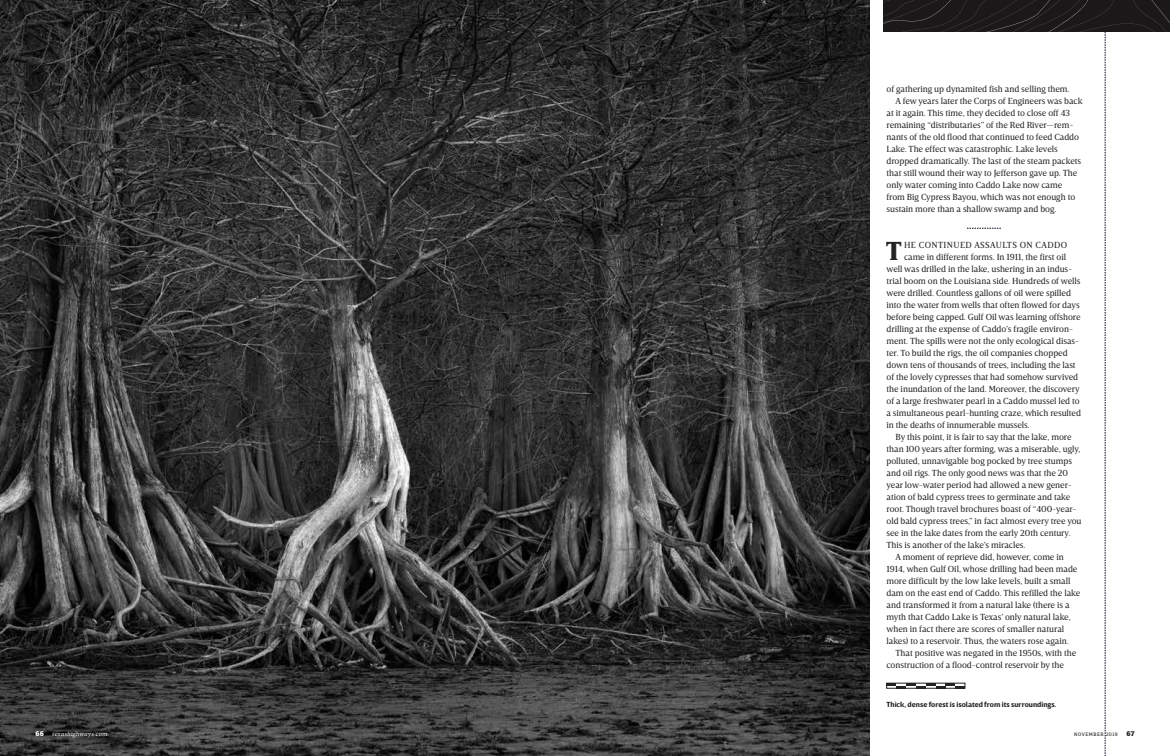
<style>
.page{position:relative;width:1170px;height:756px;background:#fff}
.page>*{position:absolute;margin:0;border:0;box-sizing:border-box;transform-origin:0 0}
.t1{font:900 26.6px "Breve Text";color:#242424}
.t2{font:9px "Breve Text";letter-spacing:-.005em;color:#242424}
.t3{font:9px "Breve Text";letter-spacing:.045em;color:#242424}
.t4{font:700 7.5px "Breve Sans Text";color:#242424}
.t5{font:900 7px "Breve Sans Text";color:#242424}
.t6{font:italic 6px "Breve Text";letter-spacing:.045em;color:#fff}
.t7{font:5px "Breve Slab Text";letter-spacing:.095em;color:#242424}
.s1{font-family:"Breve Sans Text";font-weight:900;font-style:normal;font-size:7px}
</style>
<div class="page">
<img style="left:0;top:0;width:869px;height:756px">
<svg style="left:883px;top:0;width:287px;height:756px"></svg>
<p class="t6" style="left:36px;top:730px;width:73px"><span class="s1">66</span> texashighways.com</p>
<p class="t2" style="left:886px;top:84px;width:185px">of gathering up dynamited fish and selling them.</p>
<p class="t2" style="left:896px;top:96px;width:189px">A few years later the Corps of Engineers was back</p>
<p class="t2" style="left:886px;top:108px;width:185px">at it again. This time, they decided to close off 43</p>
<p class="t2" style="left:886px;top:120px;width:188px">remaining “distributaries” of the Red River—rem-</p>
<p class="t2" style="left:886px;top:132px;width:194px">nants of the old flood that continued to feed Caddo</p>
<p class="t2" style="left:886px;top:144px;width:173px">Lake. The effect was catastrophic. Lake levels</p>
<p class="t2" style="left:886px;top:156px;width:196px">dropped dramatically. The last of the steam packets</p>
<p class="t2" style="left:886px;top:168px;width:192px">that still wound their way to Jefferson gave up. The</p>
<p class="t2" style="left:886px;top:180px;width:177px">only water coming into Caddo Lake now came</p>
<p class="t2" style="left:886px;top:192px;width:190px">from Big Cypress Bayou, which was not enough to</p>
<p class="t2" style="left:886px;top:204px;width:171px">sustain more than a shallow swamp and bog.</p>
<h1 class="t1" style="left:886px;top:236px;width:18px">T</h1>
<p class="t3" style="left:904px;top:240px;width:165px">HE CONTINUED ASSAULTS ON CADDO</p>
<p class="t2" style="left:904px;top:252px;width:164px">came in different forms. In 1911, the first oil</p>
<p class="t2" style="left:886px;top:264px;width:187px">well was drilled in the lake, ushering in an indus-</p>
<p class="t2" style="left:886px;top:276px;width:196px">trial boom on the Louisiana side. Hundreds of wells</p>
<p class="t2" style="left:886px;top:288px;width:186px">were drilled. Countless gallons of oil were spilled</p>
<p class="t2" style="left:886px;top:300px;width:195px">into the water from wells that often flowed for days</p>
<p class="t2" style="left:886px;top:312px;width:196px">before being capped. Gulf Oil was learning offshore</p>
<p class="t2" style="left:886px;top:324px;width:188px">drilling at the expense of Caddo’s fragile environ-</p>
<p class="t2" style="left:886px;top:336px;width:194px">ment. The spills were not the only ecological disas-</p>
<p class="t2" style="left:886px;top:348px;width:183px">ter. To build the rigs, the oil companies chopped</p>
<p class="t2" style="left:886px;top:360px;width:191px">down tens of thousands of trees, including the last</p>
<p class="t2" style="left:886px;top:372px;width:193px">of the lovely cypresses that had somehow survived</p>
<p class="t2" style="left:886px;top:384px;width:195px">the inundation of the land. Moreover, the discovery</p>
<p class="t2" style="left:886px;top:396px;width:195px">of a large freshwater pearl in a Caddo mussel led to</p>
<p class="t2" style="left:886px;top:408px;width:196px">a simultaneous pearl-hunting craze, which resulted</p>
<p class="t2" style="left:886px;top:420px;width:145px">in the deaths of innumerable mussels.</p>
<p class="t2" style="left:896px;top:432px;width:178px">By this point, it is fair to say that the lake, more</p>
<p class="t2" style="left:886px;top:444px;width:196px">than 100 years after forming, was a miserable, ugly,</p>
<p class="t2" style="left:886px;top:456px;width:187px">polluted, unnavigable bog pocked by tree stumps</p>
<p class="t2" style="left:886px;top:468px;width:183px">and oil rigs. The only good news was that the 20</p>
<p class="t2" style="left:886px;top:480px;width:187px">year low-water period had allowed a new gener-</p>
<p class="t2" style="left:886px;top:492px;width:185px">ation of bald cypress trees to germinate and take</p>
<p class="t2" style="left:886px;top:504px;width:192px">root. Though travel brochures boast of “400-year-</p>
<p class="t2" style="left:886px;top:516px;width:197px">old bald cypress trees,” in fact almost every tree you</p>
<p class="t2" style="left:886px;top:528px;width:186px">see in the lake dates from the early 20th century.</p>
<p class="t2" style="left:886px;top:540px;width:140px">This is another of the lake’s miracles.</p>
<p class="t2" style="left:896px;top:552px;width:170px">A moment of reprieve did, however, come in</p>
<p class="t2" style="left:886px;top:564px;width:192px">1914, when Gulf Oil, whose drilling had been made</p>
<p class="t2" style="left:886px;top:576px;width:185px">more difficult by the low lake levels, built a small</p>
<p class="t2" style="left:886px;top:588px;width:195px">dam on the east end of Caddo. This refilled the lake</p>
<p class="t2" style="left:886px;top:600px;width:185px">and transformed it from a natural lake (there is a</p>
<p class="t2" style="left:886px;top:612px;width:186px">myth that Caddo Lake is Texas’ only natural lake,</p>
<p class="t2" style="left:886px;top:624px;width:179px">when in fact there are scores of smaller natural</p>
<p class="t2" style="left:886px;top:636px;width:184px">lakes) to a reservoir. Thus, the waters rose again.</p>
<p class="t2" style="left:896px;top:648px;width:182px">That positive was negated in the 1950s, with the</p>
<p class="t2" style="left:886px;top:660px;width:179px">construction of a flood-control reservoir by the</p>
<p class="t4" style="left:886px;top:701px;width:172px">Thick, dense forest is isolated from its surroundings.</p>
<p class="t7" style="left:1074px;top:731px;width:45px">NOVEMBER 2019</p>
<p class="t5" style="left:1126px;top:729px;width:10px">67</p>
</div>
